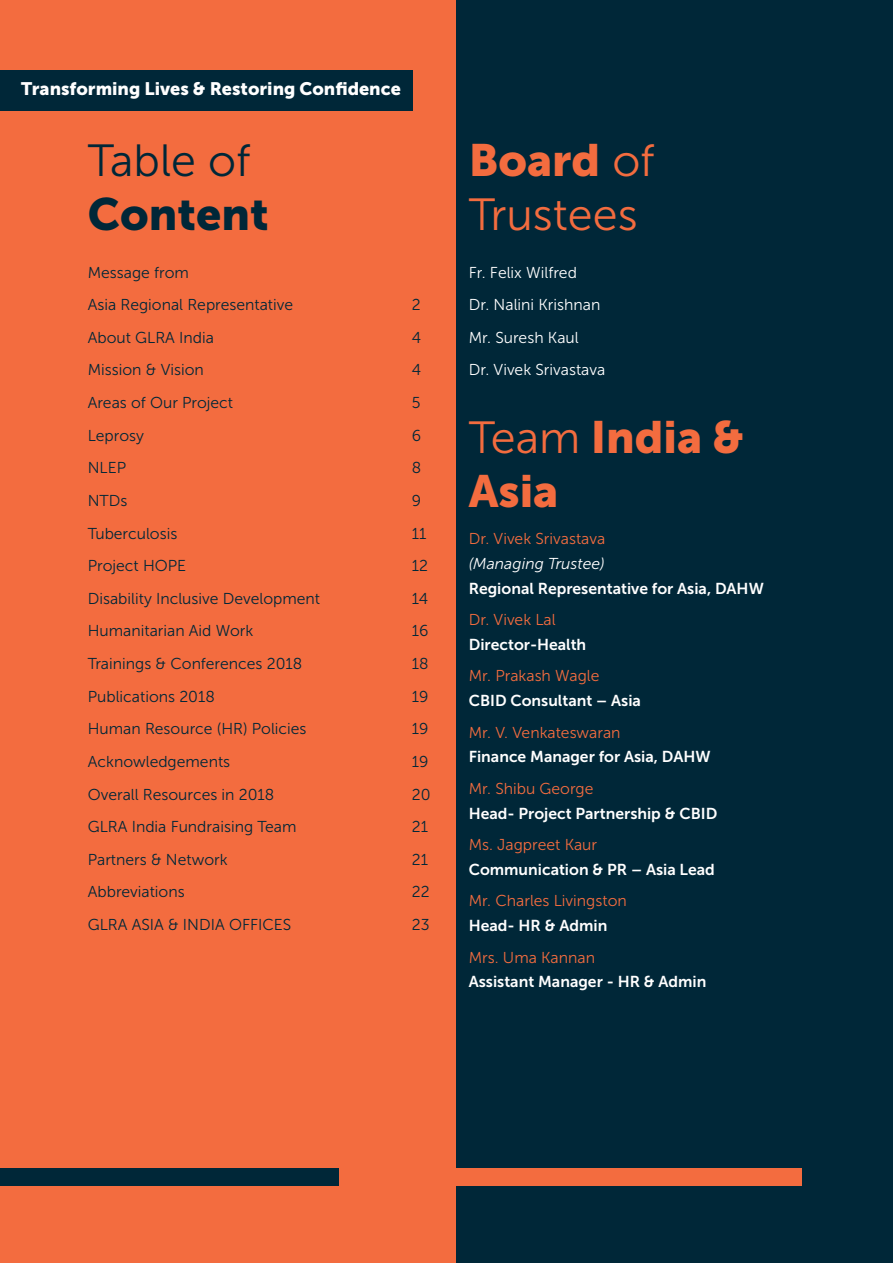
<style>
.page{position:relative;width:893px;height:1263px;background:#fff}
.page>*{position:absolute;margin:0;border:0;box-sizing:border-box;transform-origin:0 0}
.t1{font:45px/54px "Museo Sans 900";color:#f36c3f}
.t2{font:45px "Museo Sans 300";color:#f36c3f}
.t3{font:45px "Museo Sans 300";color:#002738}
.t4{font:45px "Museo Sans 900";color:#002738}
.t5{font:18px "Museo Sans 900";color:#fff}
.t6{font:15.75px/32.5px "Museo Sans 300";color:#002738}
.t7{font:15.75px "Museo Sans 700";color:#fff}
.t8{font:15.75px "Museo Sans 300";color:#f36c3f}
.t9{font:15.75px/32.5px "Museo Sans 300";color:#fff}
.t10{font:italic 15.75px "Museo Sans 300";color:#fff}
.s1{font-family:"Museo Sans 300"}
</style>
<div class="page">
<div style="left:455px;top:0;width:438px;height:1263px;background:#002738"></div>
<div style="left:0;top:0;width:455px;height:1263px;background:#f36c3f"></div>
<div style="left:455px;top:1168px;width:347px;height:17px;background:#f36c3f"></div>
<div style="left:0;top:1168px;width:338px;height:17px;background:#002738"></div>
<div style="left:0;top:70px;width:413px;height:41px;background:#002738"></div>
<p class="t5" style="left:21px;top:79px;width:381px">Transforming Lives &amp; Restoring Confidence</p>
<h1 class="t3" style="left:88px;top:137px;width:164px">Table of</h1>
<h1 class="t4" style="left:88px;top:189px;width:182px">Content</h1>
<p class="t6" style="left:88px;top:256px;width:207px">Message from<br>Asia Regional Representative</p>
<p class="t6" style="left:412px;top:289px;width:10px">2</p>
<p class="t6" style="left:88px;top:321px;width:128px">About GLRA India</p>
<p class="t6" style="left:412px;top:321px;width:11px">4</p>
<p class="t6" style="left:88px;top:354px;width:118px">Mission &amp; Vision</p>
<p class="t6" style="left:412px;top:354px;width:11px">4</p>
<p class="t6" style="left:88px;top:386px;width:147px">Areas of Our Project</p>
<p class="t6" style="left:412px;top:386px;width:10px">5</p>
<p class="t6" style="left:88px;top:419px;width:58px">Leprosy</p>
<p class="t6" style="left:412px;top:419px;width:11px">6</p>
<p class="t6" style="left:88px;top:452px;width:40px">NLEP</p>
<p class="t6" style="left:412px;top:452px;width:11px">8</p>
<p class="t6" style="left:88px;top:484px;width:41px">NTDs</p>
<p class="t6" style="left:412px;top:484px;width:11px">9</p>
<p class="t6" style="left:88px;top:517px;width:91px">Tuberculosis</p>
<p class="t6" style="left:412px;top:517px;width:16px">11</p>
<p class="t6" style="left:88px;top:550px;width:100px">Project HOPE</p>
<p class="t6" style="left:412px;top:550px;width:18px">12</p>
<p class="t6" style="left:88px;top:582px;width:234px">Disability Inclusive Development</p>
<p class="t6" style="left:412px;top:582px;width:18px">14</p>
<p class="t6" style="left:88px;top:615px;width:167px">Humanitarian Aid Work</p>
<p class="t6" style="left:412px;top:615px;width:18px">16</p>
<p class="t6" style="left:88px;top:647px;width:216px">Trainings &amp; Conferences 2018</p>
<p class="t6" style="left:412px;top:647px;width:18px">18</p>
<p class="t6" style="left:88px;top:680px;width:129px">Publications 2018</p>
<p class="t6" style="left:412px;top:680px;width:18px">19</p>
<p class="t6" style="left:88px;top:713px;width:220px">Human Resource (HR) Policies</p>
<p class="t6" style="left:412px;top:713px;width:18px">19</p>
<p class="t6" style="left:88px;top:745px;width:144px">Acknowledgements</p>
<p class="t6" style="left:412px;top:745px;width:18px">19</p>
<p class="t6" style="left:88px;top:778px;width:188px">Overall Resources in 2018</p>
<p class="t6" style="left:412px;top:778px;width:20px">20</p>
<p class="t6" style="left:88px;top:811px;width:210px">GLRA India Fundraising Team</p>
<p class="t6" style="left:412px;top:811px;width:18px">21</p>
<p class="t6" style="left:88px;top:843px;width:141px">Partners &amp; Network</p>
<p class="t6" style="left:412px;top:843px;width:18px">21</p>
<p class="t6" style="left:88px;top:876px;width:98px">Abbreviations</p>
<p class="t6" style="left:412px;top:876px;width:19px">22</p>
<p class="t6" style="left:88px;top:908px;width:205px">GLRA ASIA &amp; INDIA OFFICES</p>
<p class="t6" style="left:412px;top:908px;width:19px">23</p>
<h1 class="t1" style="left:469px;top:134px;width:187px">Board <span class="s1">of</span></h1>
<h1 class="t2" style="left:469px;top:191px;width:170px">Trustees</h1>
<p class="t9" style="left:469px;top:256px;width:138px">Fr. Felix Wilfred<br>Dr. Nalini Krishnan<br>Mr. Suresh Kaul<br>Dr. Vivek Srivastava</p>
<h1 class="t1" style="left:469px;top:410px;width:277px"><span class="s1">Team</span> India &amp;<br>Asia</h1>
<p class="t8" style="left:469px;top:530px;width:138px">Dr. Vivek Srivastava</p>
<p class="t10" style="left:469px;top:555px;width:137px">(Managing Trustee)</p>
<p class="t7" style="left:469px;top:579px;width:297px">Regional Representative for Asia, DAHW</p>
<p class="t8" style="left:469px;top:611px;width:88px">Dr. Vivek Lal</p>
<p class="t7" style="left:469px;top:636px;width:119px">Director-Health</p>
<p class="t8" style="left:469px;top:667px;width:132px">Mr. Prakash Wagle</p>
<p class="t7" style="left:469px;top:692px;width:174px">CBID Consultant – Asia</p>
<p class="t8" style="left:469px;top:724px;width:153px">Mr. V. Venkateswaran</p>
<p class="t7" style="left:469px;top:748px;width:243px">Finance Manager for Asia, DAHW</p>
<p class="t8" style="left:469px;top:780px;width:126px">Mr. Shibu George</p>
<p class="t7" style="left:469px;top:804px;width:250px">Head- Project Partnership &amp; CBID</p>
<p class="t8" style="left:469px;top:836px;width:130px">Ms. Jagpreet Kaur</p>
<p class="t7" style="left:469px;top:861px;width:248px">Communication &amp; PR – Asia Lead</p>
<p class="t8" style="left:469px;top:892px;width:160px">Mr. Charles Livingston</p>
<p class="t7" style="left:469px;top:917px;width:140px">Head- HR &amp; Admin</p>
<p class="t8" style="left:469px;top:949px;width:128px">Mrs. Uma Kannan</p>
<p class="t7" style="left:469px;top:973px;width:239px">Assistant Manager - HR &amp; Admin</p>
</div>
